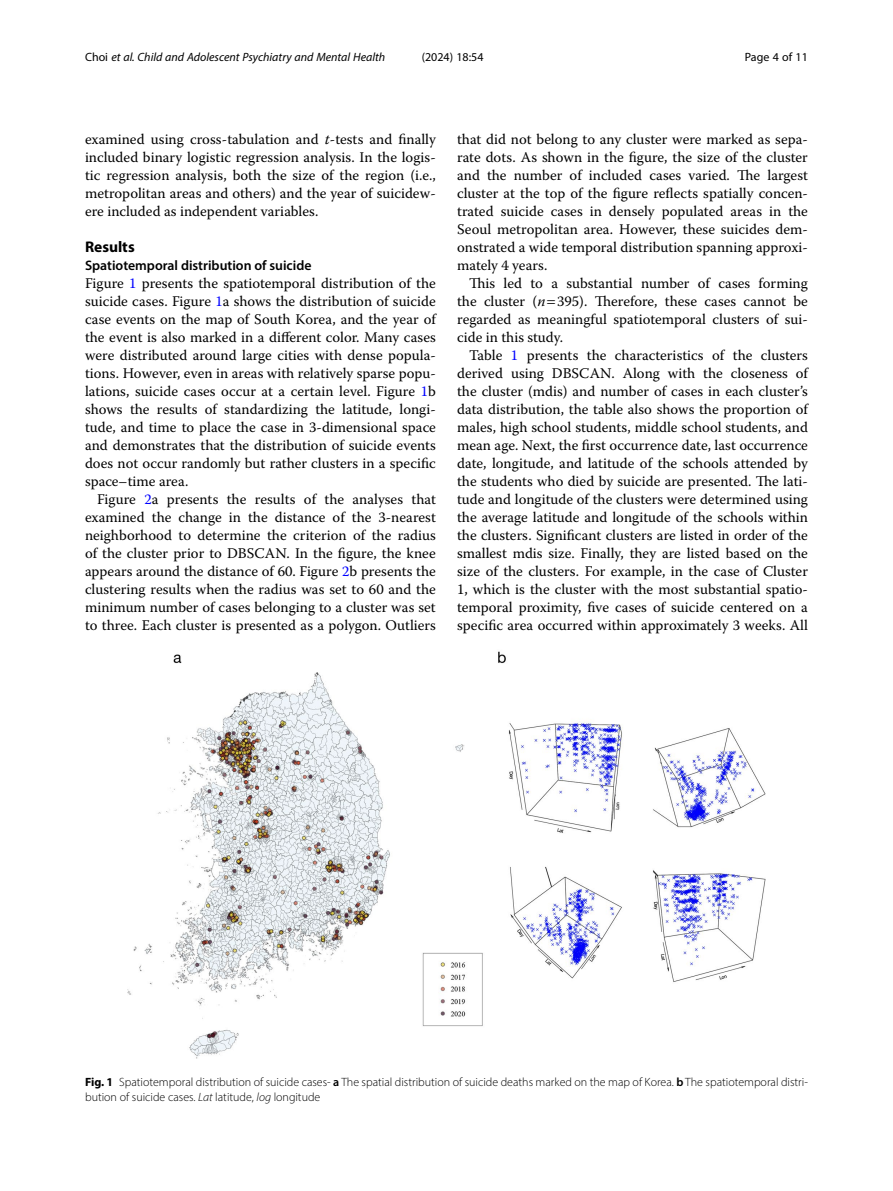
<style>
.page{position:relative;width:893px;height:1191px;background:#fff}
.page>*{position:absolute;margin:0;border:0;box-sizing:border-box;transform-origin:0 0}
.Head_1{font:700 15.45px "Myriad Pro";color:#000}
.Body_Text_Indent{font:14.7px/18px "Warnock Pro";color:#000;text-align:justify}
.Body_Text{font:14.7px/18px "Warnock Pro";color:#000;text-align:justify}
.Head_2_After_1{font:600 13.8px "Myriad Pro";color:#000}
.Figure_Caption{font:300 12px/15px "Myriad Pro";color:#000}
.t1{font:italic 12px "Myriad Pro";color:#000}
.t2{font:12px "Myriad Pro";color:#000}
.s1{font-style:normal}
.s2{font-style:italic}
.s3{color:#00f}
.s4{font-weight:700}
.s5{font-weight:600}
</style>
<div class="page">
<img style="left:127px;top:651px;width:638px;height:408px">
<p class="t1" style="left:85px;top:50px;width:302px"><span class="s1">Choi</span> et al. Child and Adolescent Psychiatry and Mental Health</p>
<p class="t2" style="left:422px;top:50px;width:63px">(2024) 18:54</p>
<p class="t2" style="left:745px;top:50px;width:65px">Page 4 of 11</p>
<p class="Body_Text_Indent" style="left:85px;top:130px;width:352px">examined using cross-tabulation and <span class="s2">t</span>-tests and finally included binary logistic regression analysis. In the logis&shy;tic regression analysis, both the size of the region (i.e., metropolitan areas and others) and the year of suicidew&shy;ere included as independent variables.</p>
<p class="Head_1" style="left:85px;top:237px;width:51px">Results</p>
<p class="Head_2_After_1" style="left:85px;top:257px;width:228px">Spatiotemporal distribution of suicide</p>
<p class="Body_Text" style="left:85px;top:274px;width:352px">Figure <span class="s3">1</span> presents the spatiotemporal distribution of the suicide cases. Figure <span class="s3">1</span>a shows the distribution of suicide case events on the map of South Korea, and the year of the event is also marked in a different color. Many cases were distributed around large cities with dense popula&shy;tions. However, even in areas with relatively sparse popu&shy;lations, suicide cases occur at a certain level. Figure <span class="s3">1</span>b shows the results of standardizing the latitude, longi&shy;tude, and time to place the case in 3-dimensional space and demonstrates that the distribution of suicide events does not occur randomly but rather clusters in a specific space–time area.</p>
<p class="Body_Text_Indent" style="left:85px;top:490px;width:352px;text-indent:12px">Figure <span class="s3">2</span>a presents the results of the analyses that examined the change in the distance of the 3-nearest neighborhood to determine the criterion of the radius of the cluster prior to DBSCAN. In the figure, the knee appears around the distance of 60. Figure <span class="s3">2</span>b presents the clustering results when the radius was set to 60 and the minimum number of cases belonging to a cluster was set to three. Each cluster is presented as a polygon. Outliers</p>
<p class="Body_Text_Indent" style="left:457px;top:130px;width:352px">that did not belong to any cluster were marked as sepa&shy;rate dots. As shown in the figure, the size of the cluster and the number of included cases varied. The largest cluster at the top of the figure reflects spatially concen&shy;trated suicide cases in densely populated areas in the Seoul metropolitan area. However, these suicides dem&shy;onstrated a wide temporal distribution spanning approxi&shy;mately 4 years.</p>
<p class="Body_Text_Indent" style="left:457px;top:274px;width:352px;text-indent:12px">This led to a substantial number of cases forming the cluster (<span class="s2">n</span> 395). Therefore, these cases cannot be regarded as meaningful spatiotemporal clusters of sui&shy;cide in this study.</p>
<p class="Body_Text_Indent" style="left:457px;top:346px;width:352px;text-indent:12px">Table <span class="s3">1</span> presents the characteristics of the clusters derived using DBSCAN. Along with the closeness of the cluster (mdis) and number of cases in each cluster’s data distribution, the table also shows the proportion of males, high school students, middle school students, and mean age. Next, the first occurrence date, last occurrence date, longitude, and latitude of the schools attended by the students who died by suicide are presented. The lati&shy;tude and longitude of the clusters were determined using the average latitude and longitude of the schools within the clusters. Significant clusters are listed in order of the smallest mdis size. Finally, they are listed based on the size of the clusters. For example, in the case of Cluster 1, which is the cluster with the most substantial spatio&shy;temporal proximity, five cases of suicide centered on a specific area occurred within approximately 3 weeks. All</p>
<p class="Figure_Caption" style="left:85px;top:1074px;width:724px"><span class="s4">Fig. 1</span> Spatiotemporal distribution of suicide cases- <span class="s5">a</span> The spatial distribution of suicide deaths marked on the map of Korea. <span class="s5">b</span> The spatiotemporal distri&shy;bution of suicide cases. <span class="s2">Lat</span> latitude, <span class="s2">log</span> longitude</p>
</div>
